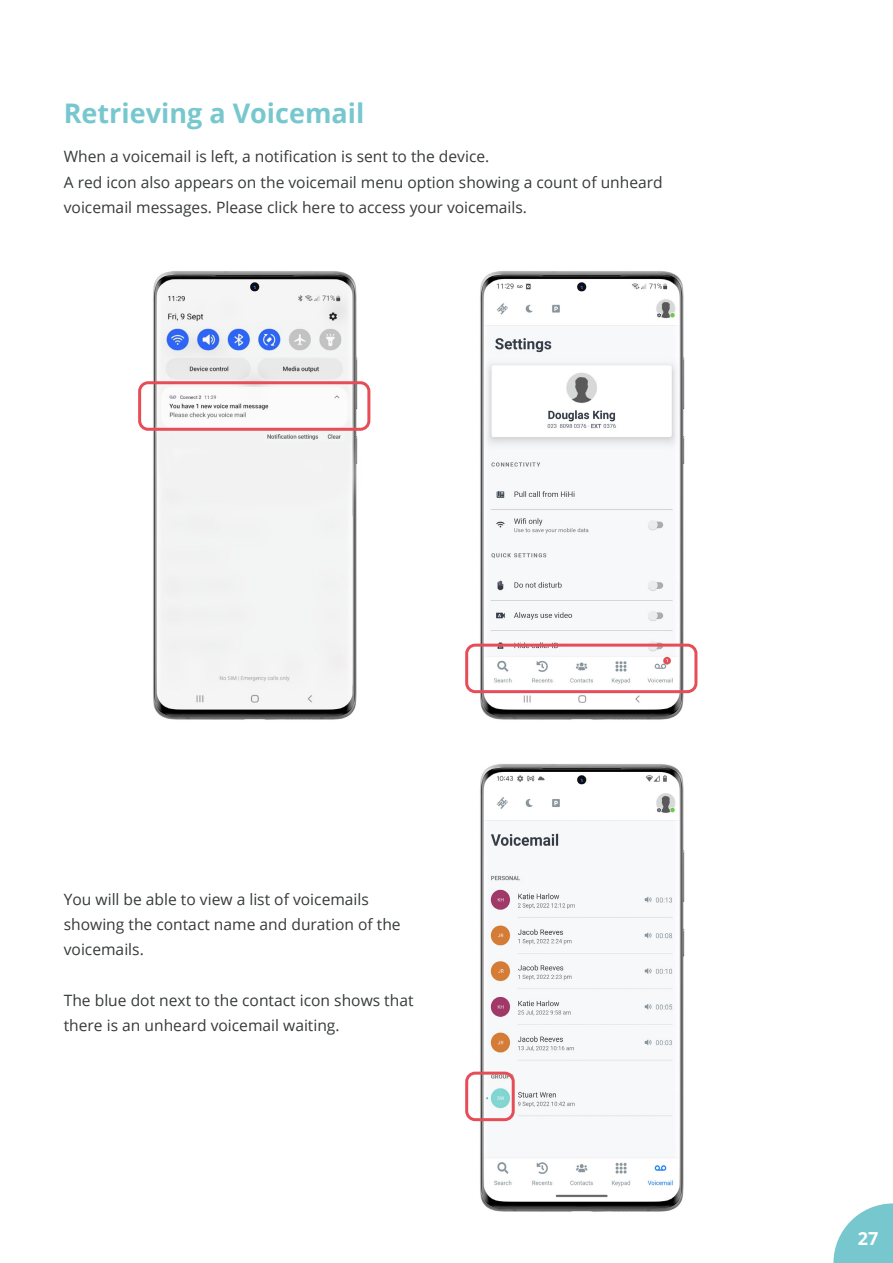
<style>
.page{position:relative;width:893px;height:1263px;background:#fff}
.page>*{position:absolute;margin:0;border:0;box-sizing:border-box;transform-origin:0 0}
.t1{font:700 27px "Open Sans";color:#77c8ce}
.t2{font:700 18px "Open Sans";color:#fff}
.t3{font:15.6px/25.3px "Open Sans";color:#373a3b}
</style>
<div class="page">
<svg style="left:833px;top:1203px;width:60px;height:60px"></svg>
<img style="left:142px;top:271px;width:228px;height:449px">
<img style="left:469px;top:271px;width:228px;height:449px">
<img style="left:469px;top:764px;width:216px;height:448px">
<div style="left:138px;top:381px;width:232px;height:50px;border:3px solid #e74d57;border-radius:9px"></div>
<div style="left:465px;top:644px;width:232px;height:49px;border:3px solid #e74d57;border-radius:9px"></div>
<div style="left:465px;top:1071px;width:50px;height:50px;border:3px solid #e74d57;border-radius:9px"></div>
<p class="t1" style="left:64px;top:94px;width:302px">Retrieving a Voicemail</p>
<p class="t3" style="left:64px;top:144px;width:427px">When a voicemail is left, a notification is sent to the device.</p>
<p class="t3" style="left:64px;top:169px;width:600px">A red icon also appears on the voicemail menu option showing a count of unheard voicemail messages. Please click here to access your voicemails.</p>
<p class="t3" style="left:64px;top:886px;width:338px">You will be able to view a list of voicemails showing the contact name and duration of the voicemails.</p>
<p class="t3" style="left:64px;top:987px;width:351px">The blue dot next to the contact icon shows that there is an unheard voicemail waiting.</p>
<p class="t2" style="left:858px;top:1226px;width:22px">27</p>
</div>
